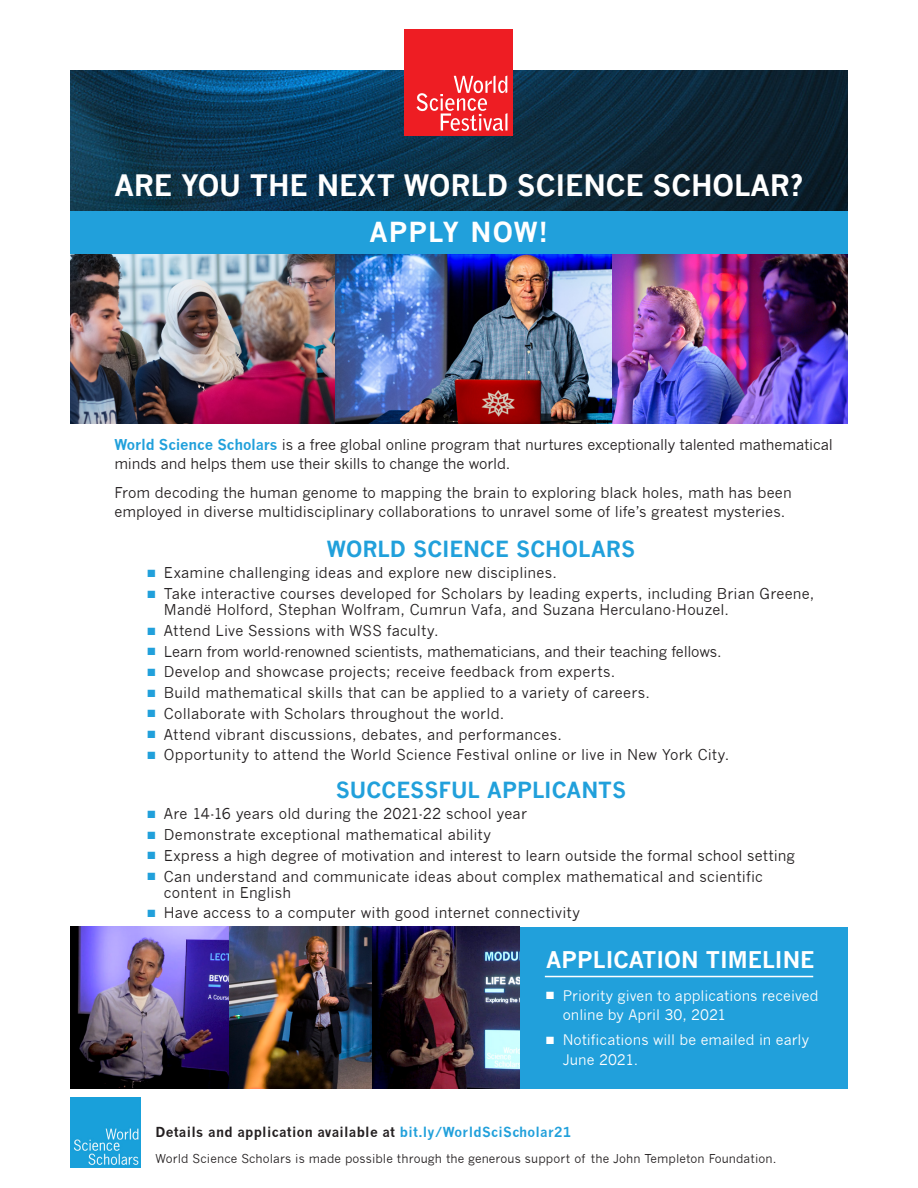
<style>
.page{position:relative;width:918px;height:1188px;background:#fff}
.page>*{position:absolute;margin:0;border:0;box-sizing:border-box;transform-origin:0 0}
.t1{font:700 28.8px "News Gothic";letter-spacing:-.005em;color:#fff}
.t2{font:700 27px "News Gothic";letter-spacing:.03em;color:#fff}
.t3{font:700 22.5px "News Gothic";color:#fff}
.t4{font:700 21.75px "News Gothic";color:#21a0db}
.t5{font:14.7px/16.2px "News Gothic";letter-spacing:.01em;color:#231f20}
.t6{font:14.7px/19.5px "News Gothic";letter-spacing:-.01em;color:#231f20}
.t7{font:14.7px "News Gothic";letter-spacing:-.015em;color:#231f20}
.t8{font:14.25px/19.5px "News Gothic";color:#fff}
.t9{font:700 13.5px "News Gothic";letter-spacing:.02em;color:#231f20}
.t10{font:12px "News Gothic";letter-spacing:.01em;color:#231f20}
.s1{font-weight:700;color:#21a0db}
.s2{color:#21a0db}
</style>
<div class="page">
<img style="left:70px;top:70px;width:778px;height:142px">
<div style="left:518px;top:927px;width:330px;height:162px;background:#21a0db"></div>
<div style="left:405px;top:29px;width:108px;height:107px;background:#ee1d23"></div>
<svg style="left:417px;top:75px;width:90px;height:56px"></svg>
<img style="left:70px;top:1097px;width:70px;height:70px">
<div style="left:70px;top:212px;width:778px;height:43px;background:#21a0db"></div>
<img style="left:334px;top:255px;width:278px;height:168px">
<img style="left:612px;top:255px;width:236px;height:168px">
<img style="left:70px;top:255px;width:264px;height:168px">
<img style="left:372px;top:927px;width:147px;height:162px">
<img style="left:228px;top:927px;width:144px;height:162px">
<hr style="left:545px;top:976px;width:268px;height:1px;background:#fff">
<img style="left:70px;top:927px;width:158px;height:162px">
<p class="t1" style="left:115px;top:168px;width:691px">ARE YOU THE NEXT WORLD SCIENCE SCHOLAR?</p>
<p class="t2" style="left:370px;top:216px;width:180px">APPLY NOW!</p>
<p class="t6" style="left:114px;top:435px;width:720px"><span class="s1">World Science Scholars</span> is a free global online program that nurtures exceptionally talented mathematical minds and helps them use their skills to change the world.</p>
<p class="t5" style="left:114px;top:483px;width:679px;line-height:19.5px">From decoding the human genome to mapping the brain to exploring black holes, math has been employed in diverse multidisciplinary collaborations to unravel some of life’s greatest mysteries.</p>
<p class="t4" style="left:327px;top:536px;width:310px">WORLD SCIENCE SCHOLARS</p>
<p class="t5" style="left:147px;top:565px;width:411px"><span class="s2">■</span> Examine challenging ideas and explore new disciplines.</p>
<p class="t5" style="left:164px;top:586px;width:652px;text-indent:-17px"><span class="s2">■</span> Take interactive courses developed for Scholars by leading experts, including Brian Greene,<br>Mandë Holford, Stephan Wolfram, Cumrun Vafa, and Suzana Herculano-Houzel.</p>
<p class="t5" style="left:147px;top:623px;width:293px"><span class="s2">■</span> Attend Live Sessions with WSS faculty.</p>
<p class="t7" style="left:147px;top:643px;width:576px"><span class="s2">■</span> Learn from world-renowned scientists, mathematicians, and their teaching fellows.</p>
<p class="t5" style="left:147px;top:664px;width:469px"><span class="s2">■</span> Develop and showcase projects; receive feedback from experts.</p>
<p class="t5" style="left:147px;top:685px;width:504px"><span class="s2">■</span> Build mathematical skills that can be applied to a variety of careers.</p>
<p class="t5" style="left:147px;top:706px;width:358px"><span class="s2">■</span> Collaborate with Scholars throughout the world.</p>
<p class="t5" style="left:147px;top:726px;width:416px"><span class="s2">■</span> Attend vibrant discussions, debates, and performances.</p>
<p class="t5" style="left:147px;top:747px;width:583px"><span class="s2">■</span> Opportunity to attend the World Science Festival online or live in New York City.</p>
<p class="t4" style="left:336px;top:777px;width:292px">SUCCESSFUL APPLICANTS</p>
<p class="t5" style="left:147px;top:806px;width:381px"><span class="s2">■</span> Are 14-16 years old during the 2021-22 school year</p>
<p class="t5" style="left:147px;top:827px;width:345px"><span class="s2">■</span> Demonstrate exceptional mathematical ability</p>
<p class="t5" style="left:147px;top:847px;width:649px"><span class="s2">■</span> Express a high degree of motivation and interest to learn outside the formal school setting</p>
<p class="t5" style="left:164px;top:868px;width:601px;text-indent:-16px"><span class="s2">■</span> Can understand and communicate ideas about complex mathematical and scientific content in English</p>
<p class="t5" style="left:147px;top:905px;width:434px"><span class="s2">■</span> Have access to a computer with good internet connectivity</p>
<p class="t3" style="left:546px;top:946px;width:270px">APPLICATION TIMELINE</p>
<p class="t8" style="left:563px;top:986px;width:257px;text-indent:-16px">■ Priority given to applications received online by April 30, 2021</p>
<p class="t8" style="left:563px;top:1030px;width:248px;text-indent:-16px">■ Notifications will be emailed in early<br>June 2021.</p>
<p class="t9" style="left:156px;top:1124px;width:417px">Details and application available at <span class="s2">bit.ly/WorldSciScholar21</span></p>
<p class="t10" style="left:156px;top:1151px;width:623px">World Science Scholars is made possible through the generous support of the John Templeton Foundation.</p>
</div>
